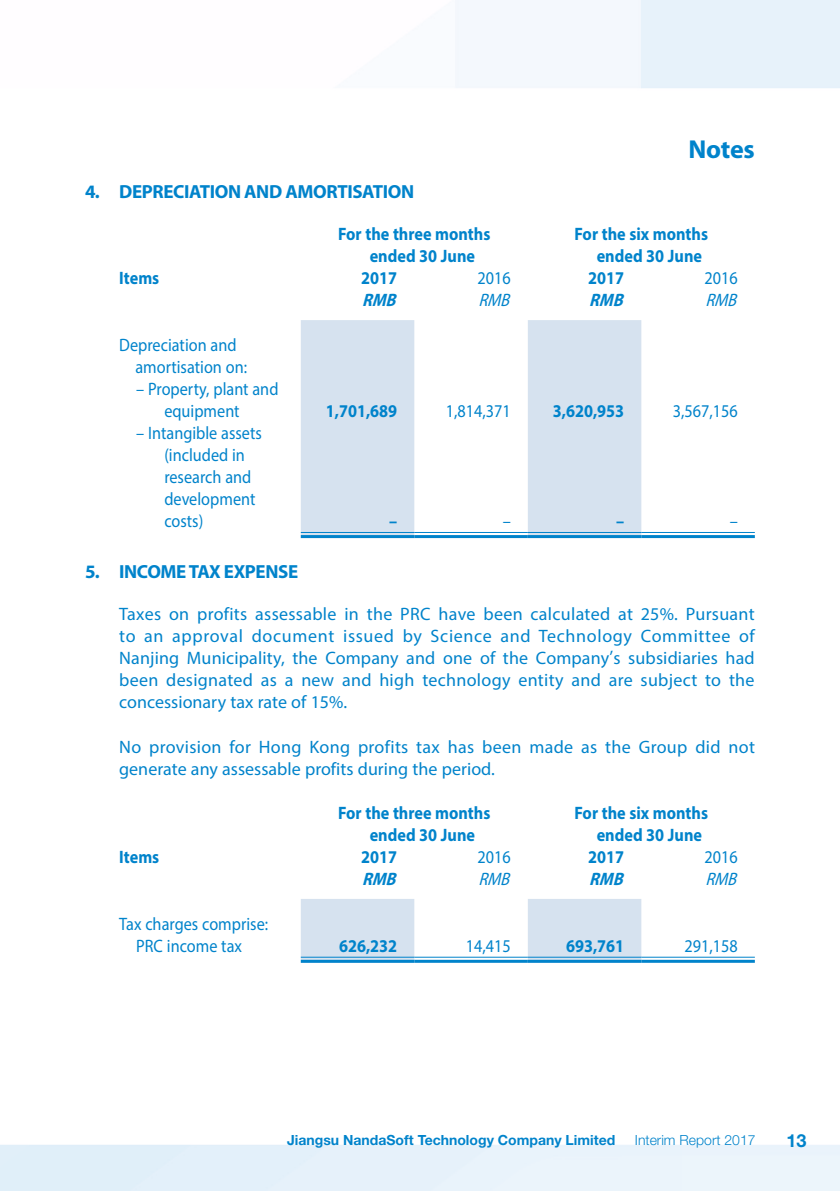
<style>
.page{position:relative;width:840px;height:1191px;background:#fff}
.page>*{position:absolute;margin:0;border:0;box-sizing:border-box;transform-origin:0 0}
.t1{font:700 26px "Myriad Pro";letter-spacing:-.01em;color:#0083cb}
.t2{font:700 19px "Myriad Pro";letter-spacing:-.02em;color:#0083cb}
.t3{font:18px/22px "Myriad Pro";color:#0083cb;text-align:justify}
.t4{font:18px/22px "Myriad Pro";color:#0083cb;scale:.9 1}
.t5{font:700 18px/22px "Myriad Pro";color:#0083cb;scale:.9 1}
.t6{font:italic 700 18px "Myriad Pro";color:#0083cb;scale:.9 1}
.t7{font:italic 18px "Myriad Pro";color:#0083cb;scale:.9 1}
.t8{font:700 18px "Helvetica Neue LT Std";color:#0083cb}
.t9{font:700 14px "Helvetica Neue LT Std";color:#0083cb}
.t10{font:300 14px "Helvetica Neue LT Std";color:#0083cb}
</style>
<div class="page">
<img style="left:0;top:0;width:839px;height:1191px">
<svg style="left:300px;top:320px;width:341px;height:215px;fill:#d6e2ef"></svg>
<hr style="left:300px;top:532px;width:114px;height:1px;background:#0083cb">
<hr style="left:300px;top:535px;width:114px;height:3px;background:#0083cb">
<hr style="left:414px;top:532px;width:113px;height:1px;background:#0083cb">
<hr style="left:414px;top:535px;width:113px;height:3px;background:#0083cb">
<hr style="left:527px;top:532px;width:114px;height:1px;background:#0083cb">
<hr style="left:527px;top:535px;width:114px;height:3px;background:#0083cb">
<hr style="left:641px;top:532px;width:113px;height:1px;background:#0083cb">
<hr style="left:641px;top:535px;width:113px;height:3px;background:#0083cb">
<svg style="left:300px;top:899px;width:341px;height:60px"></svg>
<hr style="left:300px;top:956px;width:114px;height:1px;background:#0083cb">
<hr style="left:300px;top:959px;width:114px;height:3px;background:#0083cb">
<hr style="left:414px;top:956px;width:113px;height:1px;background:#0083cb">
<hr style="left:414px;top:959px;width:113px;height:3px;background:#0083cb">
<hr style="left:527px;top:956px;width:114px;height:1px;background:#0083cb">
<hr style="left:527px;top:959px;width:114px;height:3px;background:#0083cb">
<hr style="left:641px;top:956px;width:113px;height:1px;background:#0083cb">
<hr style="left:641px;top:959px;width:113px;height:3px;background:#0083cb">
<h1 class="t1" style="left:688px;top:132px;width:68px">Notes</h1>
<p class="t2" style="left:85px;top:180px;width:330px">4. DEPRECIATION AND AMORTISATION</p>
<p class="t5" style="left:369px;top:223px;width:135px;text-indent:-32px">For the three months ended 30 June</p>
<p class="t5" style="left:596px;top:223px;width:125px;text-indent:-22px">For the six months ended 30 June</p>
<p class="t5" style="left:119px;top:267px;width:46px">Items</p>
<p class="t5" style="left:361px;top:267px;width:41px">2017</p>
<p class="t4" style="left:477px;top:267px;width:38px">2016</p>
<p class="t5" style="left:588px;top:267px;width:41px">2017</p>
<p class="t4" style="left:704px;top:267px;width:38px">2016</p>
<p class="t6" style="left:362px;top:289px;width:45px">RMB</p>
<p class="t7" style="left:478px;top:289px;width:42px">RMB</p>
<p class="t6" style="left:589px;top:289px;width:45px">RMB</p>
<p class="t7" style="left:705px;top:289px;width:42px">RMB</p>
<p class="t4" style="left:135px;top:334px;width:125px;text-indent:-16px">Depreciation and amortisation on:</p>
<p class="t4" style="left:136px;top:378px;width:159px;text-align:center">– Property, plant and equipment</p>
<p class="t5" style="left:325px;top:399px;width:81px">1,701,689</p>
<p class="t4" style="left:445px;top:400px;width:74px">1,814,371</p>
<p class="t5" style="left:552px;top:399px;width:81px">3,620,953</p>
<p class="t4" style="left:672px;top:400px;width:74px">3,567,156</p>
<p class="t4" style="left:164px;top:422px;width:110px;text-indent:-28px">– Intangible assets (included in research and development costs)</p>
<p class="t5" style="left:389px;top:509px;width:11px">–</p>
<p class="t4" style="left:502px;top:510px;width:11px">–</p>
<p class="t5" style="left:616px;top:509px;width:10px">–</p>
<p class="t4" style="left:729px;top:510px;width:10px">–</p>
<p class="t2" style="left:85px;top:559px;width:214px">5. INCOME TAX EXPENSE</p>
<p class="t3" style="left:119px;top:602px;width:637px">Taxes on profits assessable in the PRC have been calculated at 25%. Pursuant to an approval document issued by Science and Technology Committee of Nanjing Municipality, the Company and one of the Company’s subsidiaries had been designated as a new and high technology entity and are subject to the concessionary tax rate of 15%.</p>
<p class="t3" style="left:119px;top:735px;width:637px">No provision for Hong Kong profits tax has been made as the Group did not generate any assessable profits during the period.</p>
<p class="t5" style="left:369px;top:801px;width:135px;text-indent:-32px">For the three months ended 30 June</p>
<p class="t5" style="left:596px;top:801px;width:125px;text-indent:-22px">For the six months ended 30 June</p>
<p class="t5" style="left:119px;top:845px;width:46px">Items</p>
<p class="t5" style="left:361px;top:845px;width:41px">2017</p>
<p class="t4" style="left:477px;top:846px;width:38px">2016</p>
<p class="t5" style="left:588px;top:845px;width:41px">2017</p>
<p class="t4" style="left:704px;top:846px;width:38px">2016</p>
<p class="t6" style="left:362px;top:867px;width:45px">RMB</p>
<p class="t7" style="left:478px;top:868px;width:42px">RMB</p>
<p class="t6" style="left:589px;top:867px;width:45px">RMB</p>
<p class="t7" style="left:705px;top:868px;width:42px">RMB</p>
<p class="t4" style="left:119px;top:912px;width:167px;text-align:center">Tax charges comprise:<br>PRC income tax</p>
<p class="t5" style="left:339px;top:934px;width:66px">626,232</p>
<p class="t4" style="left:465px;top:934px;width:51px">14,415</p>
<p class="t5" style="left:565px;top:934px;width:66px">693,761</p>
<p class="t4" style="left:684px;top:934px;width:61px">291,158</p>
<p class="t9" style="left:287px;top:1130px;width:330px">Jiangsu NandaSoft Technology Company Limited</p>
<p class="t10" style="left:634px;top:1131px;width:122px">Interim Report 2017</p>
<p class="t8" style="left:785px;top:1129px;width:22px">13</p>
</div>
